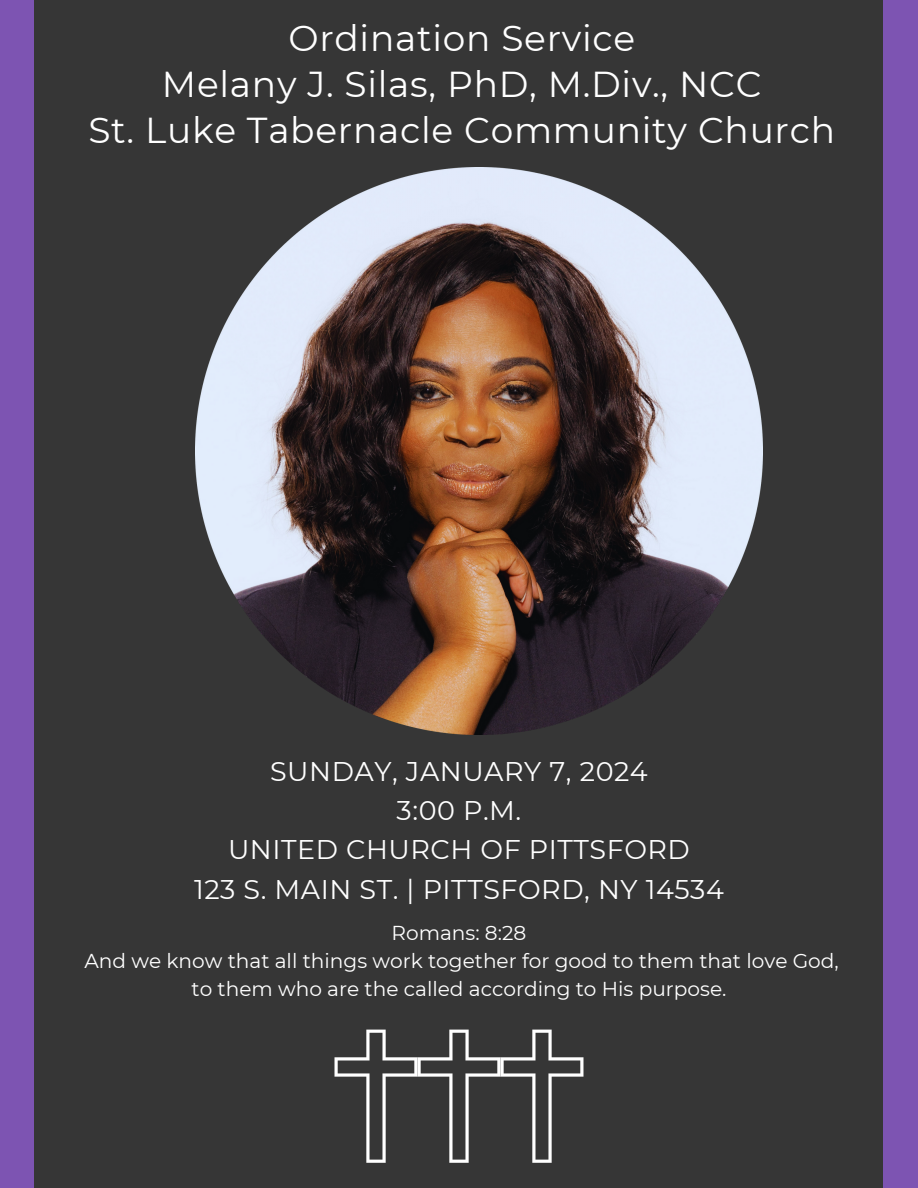
<style>
.page{position:relative;width:918px;height:1188px;background:#7d54b2}
.page>*{position:absolute;margin:0;border:0;box-sizing:border-box;transform-origin:0 0}
.t1{font:36px "Montserrat";letter-spacing:.02em;color:#fff}
.t2{font:27px "Montserrat";letter-spacing:.02em;color:#fff}
.t3{font:20.1px "Montserrat";color:#fff}
</style>
<div class="page">
<div style="left:35px;top:0;width:848px;height:1188px;background:#363636"></div>
<img style="left:195px;top:167px;width:567px;height:567px">
<svg style="left:335px;top:1030px;width:248px;height:133px"></svg>
<p class="t1" style="left:288px;top:16px;width:348px">Ordination Service</p>
<p class="t1" style="left:162px;top:62px;width:601px">Melany J. Silas, PhD, M.Div., NCC</p>
<p class="t1" style="left:88px;top:108px;width:748px">St. Luke Tabernacle Community Church</p>
<p class="t2" style="left:270px;top:755px;width:379px">SUNDAY, JANUARY 7, 2024</p>
<p class="t2" style="left:397px;top:794px;width:126px">3:00 P.M.</p>
<p class="t2" style="left:228px;top:833px;width:463px">UNITED CHURCH OF PITTSFORD</p>
<p class="t2" style="left:194px;top:873px;width:531px">123 S. MAIN ST. | PITTSFORD, NY 14534</p>
<p class="t3" style="left:392px;top:921px;width:136px">Romans: 8:28</p>
<p class="t3" style="left:84px;top:949px;width:756px">And we know that all things work together for good to them that love God,</p>
<p class="t3" style="left:192px;top:977px;width:536px">to them who are the called according to His purpose.</p>
</div>
